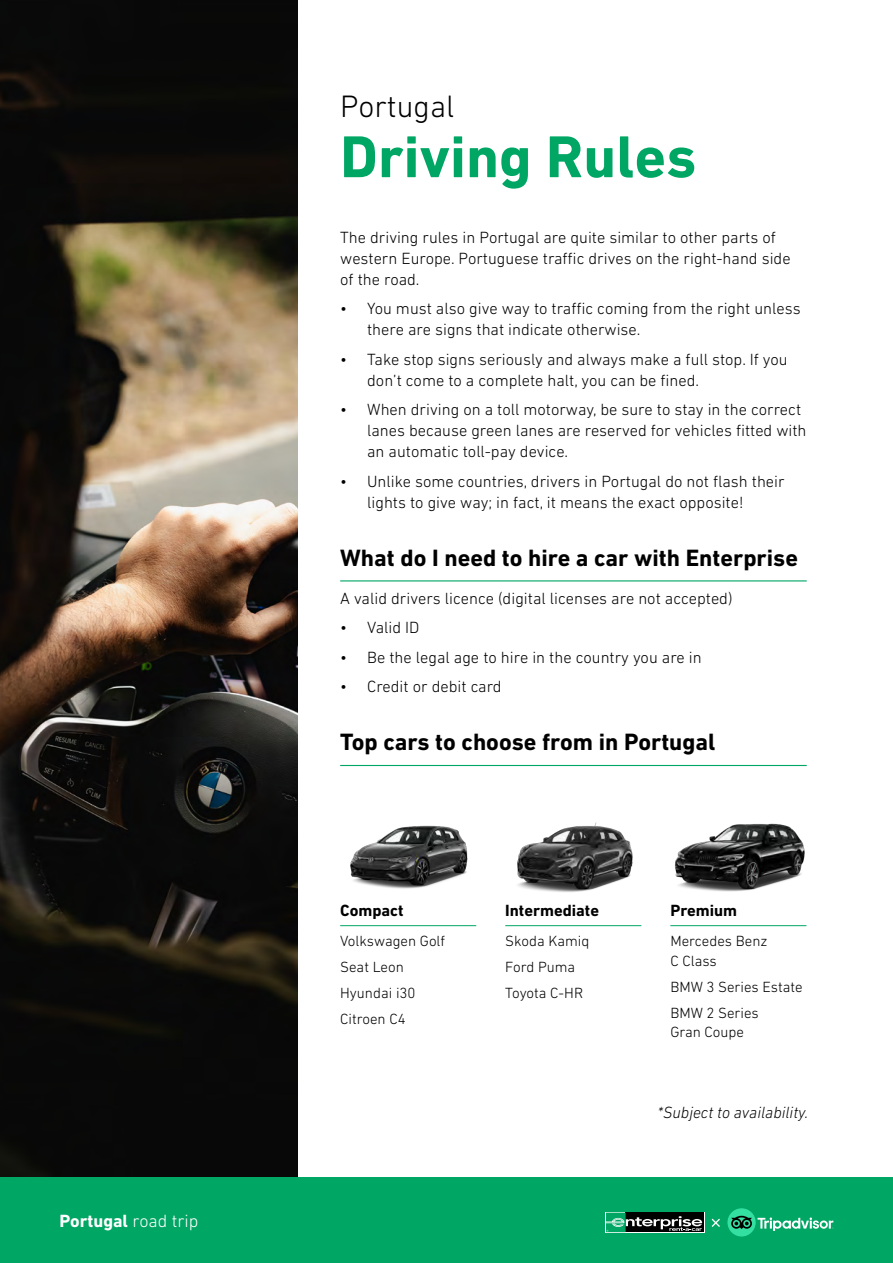
<style>
.page{position:relative;width:893px;height:1263px;background:#fff}
.page>*{position:absolute;margin:0;border:0;box-sizing:border-box;transform-origin:0 0}
.t1{font:700 60px "DIN Next LT Pro";color:#00a664}
.t2{font:300 31.5px "DIN Next LT Pro";color:#000}
.t3{font:700 24px "DIN Next LT Pro";color:#000}
.t4{font:700 18px "DIN Next LT Pro";color:#fff}
.t5{font:300 16.5px/21px "DIN Next LT Pro";color:#000}
.t6{font:700 16.5px "DIN Next LT Pro";color:#000}
.t7{font:italic 300 16.5px "DIN Next LT Pro";color:#000}
.t8{font:300 15px/25.8px "DIN Next LT Pro";color:#000}
.s1{font-weight:300}
</style>
<div class="page">
<img style="left:0;top:0;width:298px;height:1178px">
<hr style="left:340px;top:580px;width:467px;height:1px;background:#00a664">
<hr style="left:340px;top:765px;width:467px;height:1px;background:#00a664">
<img style="left:350px;top:825px;width:118px;height:64px">
<hr style="left:340px;top:925px;width:136px;height:1px;background:#00a664">
<hr style="left:505px;top:925px;width:136px;height:1px;background:#00a664">
<img style="left:517px;top:822px;width:116px;height:70px">
<hr style="left:670px;top:925px;width:136px;height:1px;background:#00a664">
<img style="left:675px;top:823px;width:130px;height:69px">
<div style="left:0;top:1178px;width:893px;height:85px;background:#00a664"></div>
<svg style="left:712px;top:1218px;width:8px;height:9px"></svg>
<div style="left:727px;top:1208px;width:29px;height:28px;background:#34e0a1;border-radius:50%"></div>
<svg style="left:731px;top:1216px;width:102px;height:15px"></svg>
<svg style="left:605px;top:1212px;width:99px;height:21px"></svg>
<div style="left:626px;top:1212px;width:78px;height:20px;background:#000"></div>
<svg style="left:606px;top:1212px;width:96px;height:20px"></svg>
<p class="t4" style="left:60px;top:1210px;width:140px">Portugal <span class="s1">road trip</span></p>
<h2 class="t2" style="left:340px;top:88px;width:116px">Portugal</h2>
<h1 class="t1" style="left:340px;top:122px;width:358px">Driving Rules</h1>
<p class="t5" style="left:340px;top:227px;width:452px">The driving rules in Portugal are quite similar to other parts of western Europe. Portuguese traffic drives on the right-hand side of the road.</p>
<p class="t5" style="left:367px;top:298px;width:435px;text-indent:-27px">• You must also give way to traffic coming from the right unless there are signs that indicate otherwise.</p>
<p class="t5" style="left:367px;top:349px;width:422px;text-indent:-27px">• Take stop signs seriously and always make a full stop. If you don’t come to a complete halt, you can be fined.</p>
<p class="t5" style="left:367px;top:399px;width:441px;text-indent:-27px">• When driving on a toll motorway, be sure to stay in the correct lanes because green lanes are reserved for vehicles fitted with an automatic toll-pay device.</p>
<p class="t5" style="left:367px;top:471px;width:419px;text-indent:-27px">• Unlike some countries, drivers in Portugal do not flash their lights to give way; in fact, it means the exact opposite!</p>
<h3 class="t3" style="left:340px;top:544px;width:459px">What do I need to hire a car with Enterprise</h3>
<p class="t5" style="left:340px;top:588px;width:394px">A valid drivers licence (digital licenses are not accepted)</p>
<p class="t5" style="left:340px;top:617px;width:81px">• Valid ID</p>
<p class="t5" style="left:340px;top:647px;width:363px">• Be the legal age to hire in the country you are in</p>
<p class="t5" style="left:340px;top:676px;width:163px">• Credit or debit card</p>
<h3 class="t3" style="left:340px;top:728px;width:377px">Top cars to choose from in Portugal</h3>
<p class="t6" style="left:340px;top:901px;width:65px">Compact</p>
<p class="t8" style="left:340px;top:928px;width:107px">Volkswagen Golf<br>Seat Leon<br>Hyundai i30<br>Citroen C4</p>
<p class="t6" style="left:505px;top:901px;width:95px">Intermediate</p>
<p class="t8" style="left:505px;top:928px;width:86px">Skoda Kamiq<br>Ford Puma<br>Toyota C-HR</p>
<p class="t6" style="left:670px;top:901px;width:68px">Premium</p>
<p class="t8" style="left:670px;top:931px;width:99px;line-height:19.5px">Mercedes Benz<br>C Class</p>
<p class="t8" style="left:670px;top:974px;width:134px">BMW 3 Series Estate<br>BMW 2 Series</p>
<p class="t8" style="left:670px;top:1019px;width:75px">Gran Coupe</p>
<p class="t7" style="left:657px;top:1103px;width:152px">*Subject to availability.</p>
</div>
